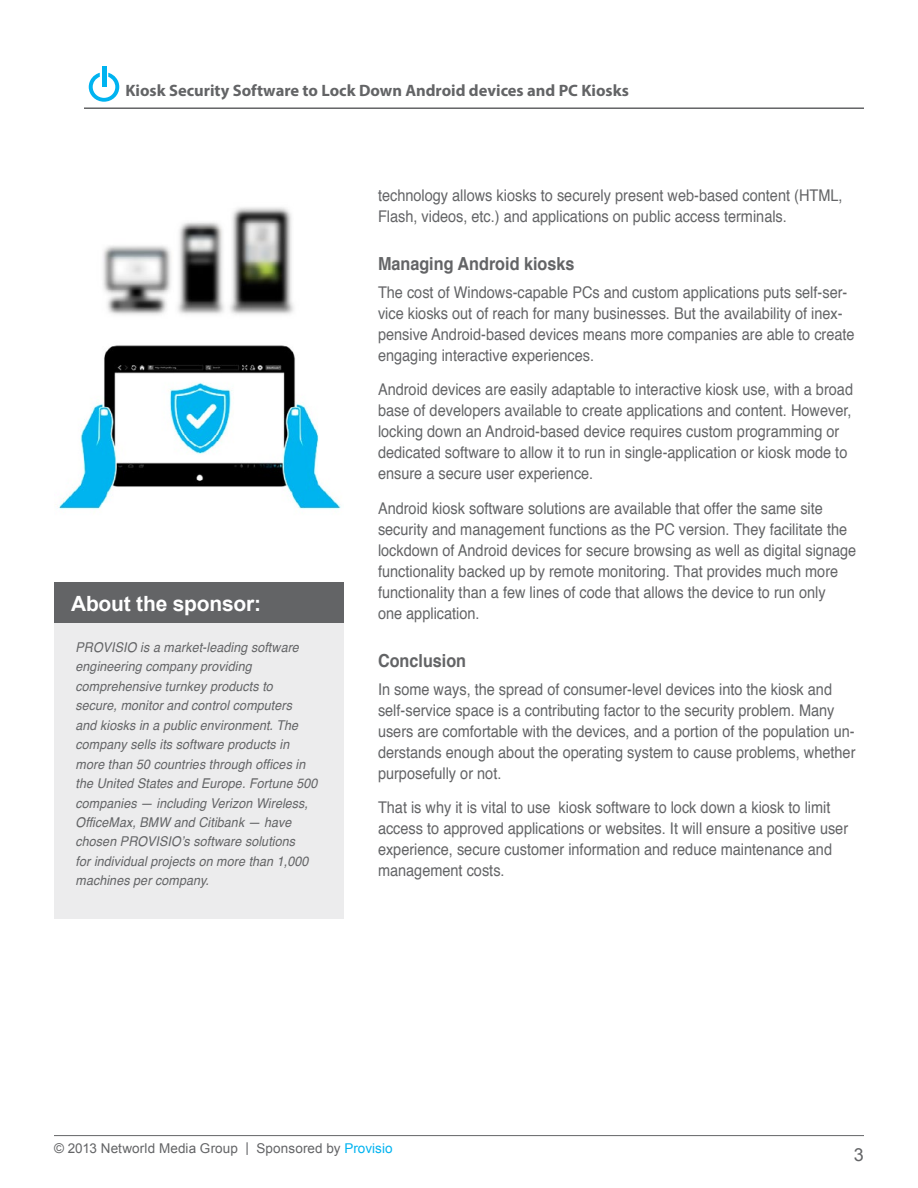
<style>
.page{position:relative;width:918px;height:1188px;background:#fff}
.page>*{position:absolute;margin:0;border:0;box-sizing:border-box;transform-origin:0 0}
.t1{font:700 21px "Arial";letter-spacing:-.01em;color:#fff}
.t2{font:700 18px "Helvetica";color:#636466;scale:.9 1}
.t3{font:18px "Arial";color:#636466}
.t4{font:700 16.5px "Myriad Pro";color:#636466}
.t5{font:16.2px/21px "Helvetica";color:#636466;scale:.9 1}
.t6{font:italic 13.5px/19.5px "Helvetica";letter-spacing:.01em;color:#636466;scale:.92 1}
.t7{font:13.5px "Arial";letter-spacing:.01em;color:#636466}
.s1{color:#00b3f0}
</style>
<div class="page">
<hr style="left:84px;top:107px;width:780px;height:2px;background:#636466">
<hr style="left:54px;top:1135px;width:810px;height:1px;background:#636466">
<svg style="left:89px;top:73px;width:30px;height:29px"></svg>
<hr style="left:102px;top:67px;width:4px;height:20px;background:#00b3f0">
<div style="left:54px;top:621px;width:289px;height:298px;background:#ececed"></div>
<div style="left:54px;top:582px;width:289px;height:41px;background:#636466"></div>
<img style="left:59px;top:207px;width:282px;height:303px">
<p class="t4" style="left:125px;top:79px;width:505px">Kiosk Security Software to Lock Down Android devices and PC Kiosks</p>
<p class="t1" style="left:71px;top:590px;width:192px">About the sponsor:</p>
<p class="t6" style="left:76px;top:637px;width:264px">PROVISIO is a market-leading software engineering company providing comprehensive turnkey products to secure, monitor and control computers<br>and kiosks in a public environment. The company sells its software products in more than 50 countries through offices in the United States and Europe. Fortune 500 companies — including Verizon Wireless, OfficeMax, BMW and Citibank — have chosen PROVISIO’s software solutions<br>for individual projects on more than 1,000 machines per company.</p>
<p class="t5" style="left:378px;top:185px;width:518px">technology allows kiosks to securely present web-based content (HTML,<br>Flash, videos, etc.) and applications on public access terminals.</p>
<p class="t2" style="left:378px;top:249px;width:220px">Managing Android kiosks</p>
<p class="t5" style="left:378px;top:282px;width:531px">The cost of Windows-capable PCs and custom applications puts self-ser&shy;vice kiosks out of reach for many businesses. But the availability of inex&shy;pensive Android-based devices means more companies are able to create engaging interactive experiences.</p>
<p class="t5" style="left:378px;top:380px;width:529px">Android devices are easily adaptable to interactive kiosk use, with a broad base of developers available to create applications and content. However, locking down an Android-based device requires custom programming or dedicated software to allow it to run in single-application or kiosk mode to ensure a secure user experience.</p>
<p class="t5" style="left:378px;top:498px;width:533px">Android kiosk software solutions are available that offer the same site security and management functions as the PC version. They facilitate the lockdown of Android devices for secure browsing as well as digital signage functionality backed up by remote monitoring. That provides much more functionality than a few lines of code that allows the device to run only<br>one application.</p>
<p class="t2" style="left:378px;top:646px;width:100px">Conclusion</p>
<p class="t5" style="left:378px;top:679px;width:532px">In some ways, the spread of consumer-level devices into the kiosk and self-service space is a contributing factor to the security problem. Many users are comfortable with the devices, and a portion of the population un&shy;derstands enough about the operating system to cause problems, whether purposefully or not.</p>
<p class="t5" style="left:378px;top:797px;width:524px">That is why it is vital to use kiosk software to lock down a kiosk to limit access to approved applications or websites. It will ensure a positive user experience, secure customer information and reduce maintenance and management costs.</p>
<p class="t7" style="left:54px;top:1140px;width:340px">© 2013 Networld Media Group | Sponsored by <span class="s1">Provisio</span></p>
<p class="t3" style="left:854px;top:1143px;width:12px">3</p>
</div>
